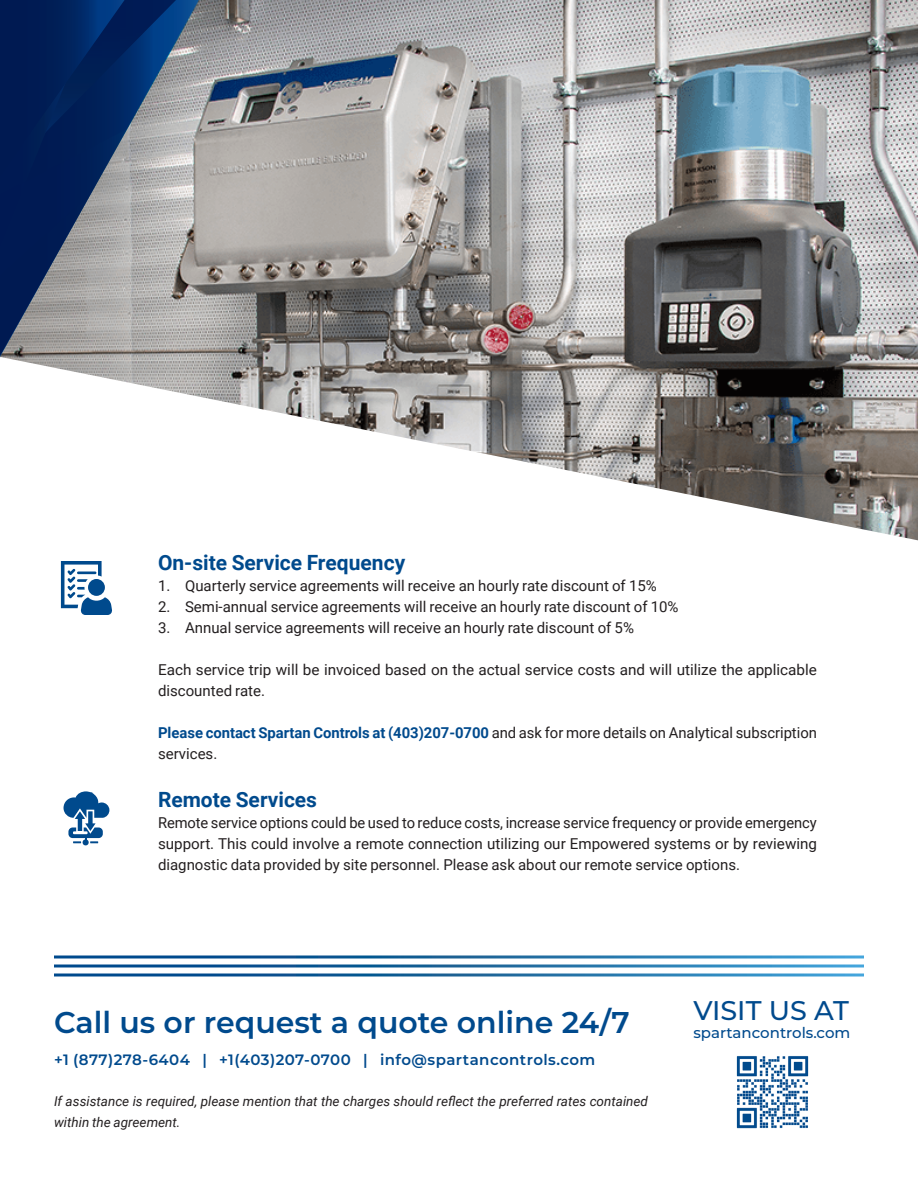
<style>
.page{position:relative;width:918px;height:1188px;background:#fff}
.page>*{position:absolute;margin:0;border:0;box-sizing:border-box;transform-origin:0 0}
.Section_Blue{font:600 30px "Montserrat";color:#004a8d}
.Notes{font:500 27px "Montserrat";color:#004a8d}
.Heading{font:700 21px "Roboto";color:#004a8d}
.t1{font:15px/21px "Roboto";color:#231f20}
.t2{font:600 15px "Montserrat";letter-spacing:.03em;color:#004a8d}
.Notes-2{font:500 15px "Montserrat";color:#004a8d}
.t3{font:italic 13.5px/21px "Roboto";color:#231f20}
.s1{font-weight:700;color:#004a8d}
</style>
<div class="page">
<img style="left:161px;top:0;width:757px;height:540px">
<img style="left:736px;top:1056px;width:73px;height:73px">
<svg style="left:61px;top:561px;width:51px;height:54px"></svg>
<svg style="left:64px;top:791px;width:46px;height:55px"></svg>
<svg style="left:54px;top:964px;width:810px;height:4px;background:#528eb9"></svg>
<svg style="left:0;top:0;width:207px;height:389px;background:#a5a5a7"></svg>
<svg style="left:0;top:0;width:189px;height:279px;background:#3e5378"></svg>
<p class="Heading" style="left:158px;top:547px;width:249px">On-site Service Frequency</p>
<p class="t1" style="left:158px;top:574px;width:500px">1. Quarterly service agreements will receive an hourly rate discount of 15%</p>
<p class="t1" style="left:158px;top:595px;width:522px">2. Semi-annual service agreements will receive an hourly rate discount of 10%</p>
<p class="t1" style="left:158px;top:616px;width:477px">3. Annual service agreements will receive an hourly rate discount of 5%</p>
<p class="t1" style="left:158px;top:658px;width:660px">Each service trip will be invoiced based on the actual service costs and will utilize the applicable discounted rate.</p>
<p class="t1" style="left:158px;top:721px;width:660px"><span class="s1">Please contact Spartan Controls at (403)207-0700</span> and ask for more details on Analytical subscription services.</p>
<p class="Heading" style="left:158px;top:784px;width:161px">Remote Services</p>
<p class="t1" style="left:158px;top:811px;width:660px;text-align:justify">Remote service options could be used to reduce costs, increase service frequency or provide emergency support. This could involve a remote connection utilizing our Empowered systems or by reviewing diagnostic data provided by site personnel. Please ask about our remote service options.</p>
<p class="Section_Blue" style="left:54px;top:1001px;width:577px">Call us or request a quote online 24/7</p>
<p class="t2" style="left:54px;top:1049px;width:543px">+1 (877)278-6404 | +1(403)207-0700 | info@spartancontrols.com</p>
<p class="t3" style="left:54px;top:1090px;width:596px">If assistance is required, please mention that the charges should reflect the preferred rates contained within the agreement.</p>
<p class="Notes" style="left:693px;top:992px;width:157px">VISIT US AT</p>
<p class="Notes-2" style="left:693px;top:1023px;width:159px">spartancontrols.com</p>
</div>
